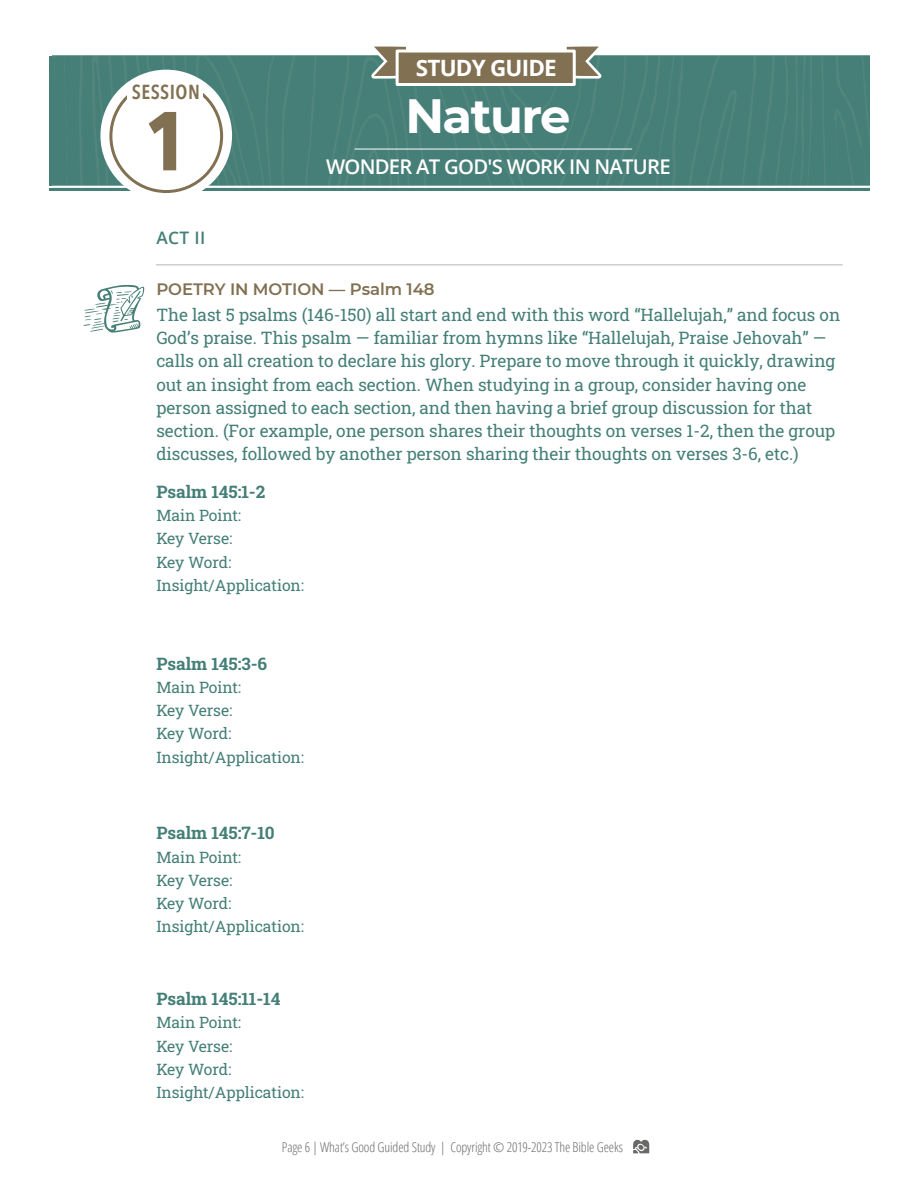
<style>
.page{position:relative;width:918px;height:1188px;background:#fff}
.page>*{position:absolute;margin:0;border:0;box-sizing:border-box;transform-origin:0 0}
.t1{font:700 82.5px "Avenir Next Condensed";color:#817052}
.t2{font:700 48px "Montserrat";letter-spacing:-.03em;color:#fff}
.t3{font:700 22.5px "Open Sans";letter-spacing:-.035em;color:#fff}
.t4{font:600 20.25px "Open Sans";letter-spacing:-.035em;color:#fff}
.t5{font:600 20.25px "Avenir Next Condensed";letter-spacing:.02em;color:#817052}
.t6{font:17.25px/23.2px "Roboto Slab";letter-spacing:-.005em;color:#447f77}
.t7{font:700 17.25px "Roboto Slab";letter-spacing:-.005em;color:#447f77}
.t8{font:600 17.25px "Open Sans";color:#447f77}
.t9{font:600 16.5px "Montserrat";letter-spacing:-.005em;color:#817052}
.t10{font:15.75px/23.2px "Roboto Slab";letter-spacing:-.005em;color:#447f77}
.t11{font:300 13.5px "Open Sans Condensed";letter-spacing:-.01em;color:#6a6968}
</style>
<div class="page">
<hr style="left:49px;top:188px;width:820px;height:2px;background:#477f76">
<img style="left:52px;top:55px;width:817px;height:134px">
<svg style="left:633px;top:1140px;width:16px;height:13px"></svg>
<hr style="left:156px;top:264px;width:686px;height:2px;background:#cbcbcb">
<hr style="left:355px;top:149px;width:277px;height:1px;background:#fff">
<div style="left:100px;top:70px;width:132px;height:131px;background:#fff;border-radius:50%"></div>
<div style="left:109px;top:79px;width:114px;height:114px;border:3px solid #817052;border-radius:50%"></div>
<div style="left:128px;top:88px;width:75px;height:22px;background:#fff"></div>
<div style="left:148px;top:79px;width:36px;height:21px;background:#fff"></div>
<div style="left:136px;top:82px;width:61px;height:22px;background:#fff"></div>
<svg style="left:567px;top:46px;width:44px;height:35px"></svg>
<svg style="left:362px;top:46px;width:44px;height:35px"></svg>
<div style="left:396px;top:50px;width:180px;height:36px;background:#817052;border:3px solid #fff"></div>
<svg style="left:84px;top:285px;width:61px;height:48px"></svg>
<p class="t5" style="left:132px;top:79px;width:69px">SESSION</p>
<h1 class="t1" style="left:145px;top:88px;width:45px">1</h1>
<h3 class="t3" style="left:416px;top:59px;width:142px">STUDY GUIDE</h3>
<h2 class="t2" style="left:405px;top:87px;width:167px">Nature</h2>
<p class="t4" style="left:326px;top:158px;width:346px">WONDER AT GOD'S WORK IN NATURE</p>
<p class="t8" style="left:156px;top:231px;width:51px">ACT II</p>
<p class="t9" style="left:156px;top:279px;width:280px">POETRY IN MOTION — Psalm 148</p>
<p class="t6" style="left:156px;top:303px;width:685px">The last 5 psalms (146-150) all start and end with this word “Hallelujah,” and focus on God’s praise. This psalm — familiar from hymns like “Hallelujah, Praise Jehovah” — calls on all creation to declare his glory. Prepare to move through it quickly, drawing out an insight from each section. When studying in a group, consider having one person assigned to each section, and then having a brief group discussion for that section. (For example, one person shares their thoughts on verses 1-2, then the group discusses, followed by another person sharing their thoughts on verses 3-6, etc.)</p>
<p class="t7" style="left:156px;top:480px;width:110px">Psalm 145:1-2</p>
<p class="t10" style="left:156px;top:503px;width:149px">Main Point:<br>Key Verse:<br>Key Word:<br>Insight/Application:</p>
<p class="t7" style="left:156px;top:652px;width:112px">Psalm 145:3-6</p>
<p class="t10" style="left:156px;top:675px;width:149px">Main Point:<br>Key Verse:<br>Key Word:<br>Insight/Application:</p>
<p class="t7" style="left:156px;top:821px;width:120px">Psalm 145:7-10</p>
<p class="t10" style="left:156px;top:845px;width:149px">Main Point:<br>Key Verse:<br>Key Word:<br>Insight/Application:</p>
<p class="t7" style="left:156px;top:987px;width:126px">Psalm 145:11-14</p>
<p class="t10" style="left:156px;top:1011px;width:149px">Main Point:<br>Key Verse:<br>Key Word:<br>Insight/Application:</p>
<p class="t11" style="left:282px;top:1142px;width:343px">Page 6 | What’s Good Guided Study | Copyright © 2019-2023 The Bible Geeks</p>
</div>
